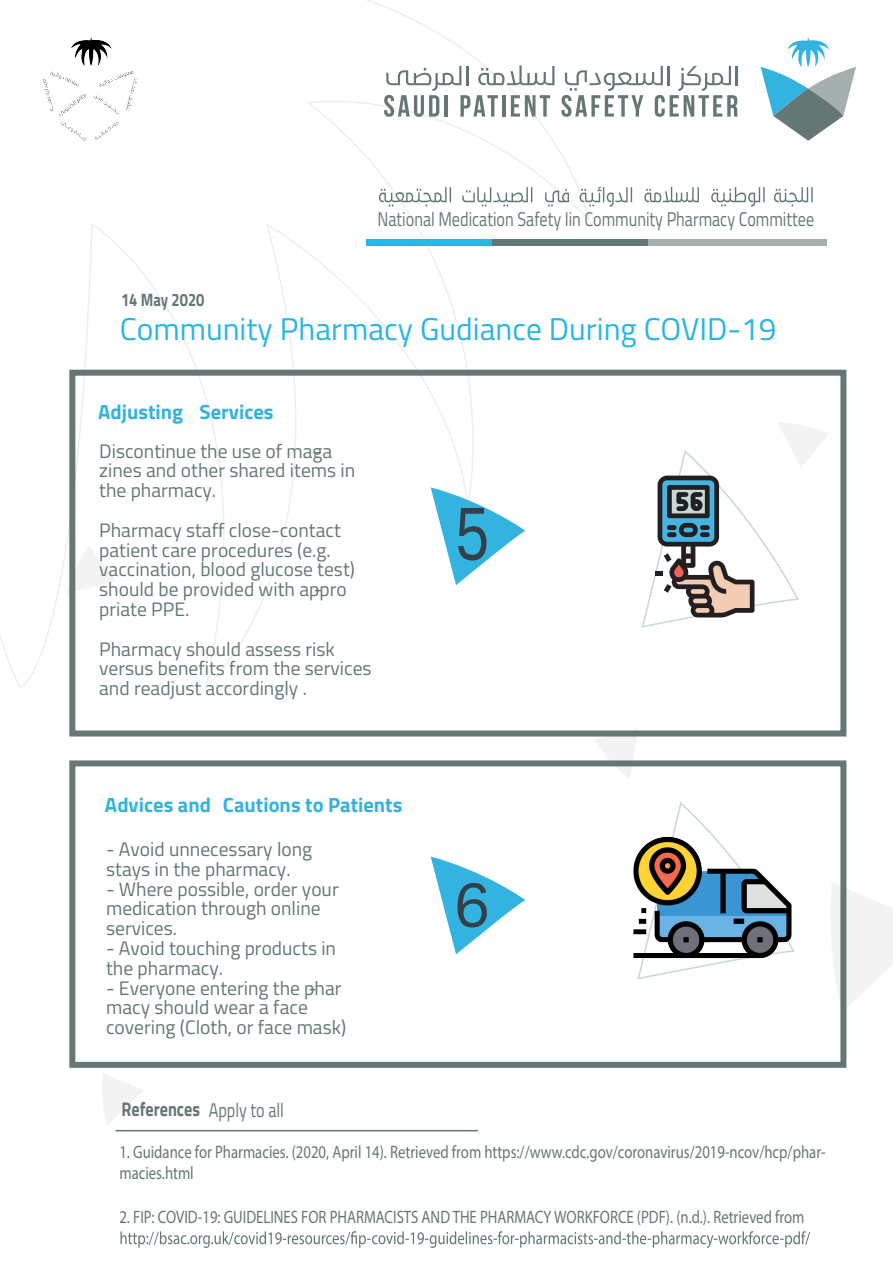
<style>
.page{position:relative;width:893px;height:1263px;background:#fff}
.page>*{position:absolute;margin:0;border:0;box-sizing:border-box;transform-origin:0 0}
.t1{font:74.1px "Noor";color:#343f49;scale:.83 1}
.t2{font:61.2px "Noor";color:#343f49}
.t3{font:31.5px "Titillium Web";color:#29b6e4}
.t4{font:700 20.55px "Titillium Web";color:#33b3df}
.t5{font:19.8px "Titillium Web";color:#647775;scale:.82 1}
.t6{font:700 19.8px "Titillium Web";color:#647775;scale:.82 1}
.t7{font:19.5px/19.8px "Titillium Web";color:#647775}
.t8{font:18px/21.6px "Myriad Pro";color:#647775;scale:.82 1}
.t9{font:700 18px "Titillium Web";color:#637775;scale:.82 1}
.s1{font-weight:400}
</style>
<div class="page">
<svg style="left:431px;top:856px;width:94px;height:98px"></svg>
<img style="left:633px;top:814px;width:162px;height:166px">
<svg style="left:595px;top:736px;width:44px;height:42px"></svg>
<svg style="left:102px;top:1073px;width:41px;height:52px"></svg>
<svg style="left:831px;top:881px;width:62px;height:132px"></svg>
<svg style="left:761px;top:37px;width:95px;height:104px"></svg>
<svg style="left:591px;top:66px;width:147px;height:51px"></svg>
<svg style="left:642px;top:422px;width:187px;height:206px"></svg>
<hr style="left:116px;top:1130px;width:362px;height:1px;background:#647775">
<svg style="left:120px;top:1231px;width:690px;height:17px"></svg>
<div style="left:555px;top:240px;width:271px;height:6px;background:#a5b0ae"></div>
<div style="left:428px;top:240px;width:220px;height:6px;background:#637775"></div>
<svg style="left:591px;top:187px;width:222px;height:20px"></svg>
<svg style="left:0;top:0;width:591px;height:689px"></svg>
<div style="left:69px;top:760px;width:777px;height:308px;border:6px solid #647775"></div>
<div style="left:69px;top:370px;width:777px;height:366px;border:6px solid #647775"></div>
<p class="t9" style="left:121px;top:286px;width:103px">14 May 2020</p>
<p class="t5" style="left:378px;top:204px;width:534px">National Medication Safety Iin Community Pharmacy Committee</p>
<h3 class="t3" style="left:120px;top:306px;width:658px">Community Pharmacy Gudiance During COVID-19</h3>
<p class="t4" style="left:98px;top:396px;width:177px">Adjusting Services</p>
<p class="t7" style="left:99px;top:440px;width:258px">Discontinue the use of maga&shy;zines and other shared items in the pharmacy.</p>
<p class="t7" style="left:99px;top:519px;width:257px">Pharmacy staff close-contact patient care procedures (e.g. vaccination, blood glucose test) should be provided with appro</p>
<p class="t7" style="left:314px;top:578px;width:10px">-</p>
<p class="t7" style="left:99px;top:588px;width:237px;line-height:39.6px">priate PPE.<br>Pharmacy should assess risk</p>
<p class="t7" style="left:99px;top:658px;width:274px">versus benefits from the services and readjust accordingly .</p>
<p class="t4" style="left:105px;top:789px;width:299px">Advices and Cautions to Patients</p>
<p class="t7" style="left:106px;top:838px;width:208px">- Avoid unnecessary long stays in the pharmacy.</p>
<p class="t7" style="left:106px;top:878px;width:234px">- Where possible, order your medication through online services.</p>
<p class="t7" style="left:106px;top:937px;width:231px">- Avoid touching products in the pharmacy.</p>
<p class="t7" style="left:106px;top:977px;width:237px">- Everyone entering the phar</p>
<p class="t7" style="left:308px;top:977px;width:10px">-</p>
<p class="t7" style="left:106px;top:997px;width:242px">macy should wear a face covering (Cloth, or face mask)</p>
<p class="t6" style="left:122px;top:1094px;width:200px">References <span class="s1">Apply to all</span></p>
<h1 class="t1" style="left:454px;top:480px;width:45px">5</h1>
<h2 class="t2" style="left:454px;top:861px;width:38px">6</h2>
<p class="t8" style="left:119px;top:1140px;width:863px">1. Guidance for Pharmacies. (2020, April 14). Retrieved from https://www.cdc.gov/coronavirus/2019-ncov/hcp/phar&shy;macies.html</p>
<p class="t8" style="left:119px;top:1205px;width:837px">2. FIP: COVID-19: GUIDELINES FOR PHARMACISTS AND THE PHARMACY WORKFORCE (PDF). (n.d.). Retrieved from</p>
</div>
